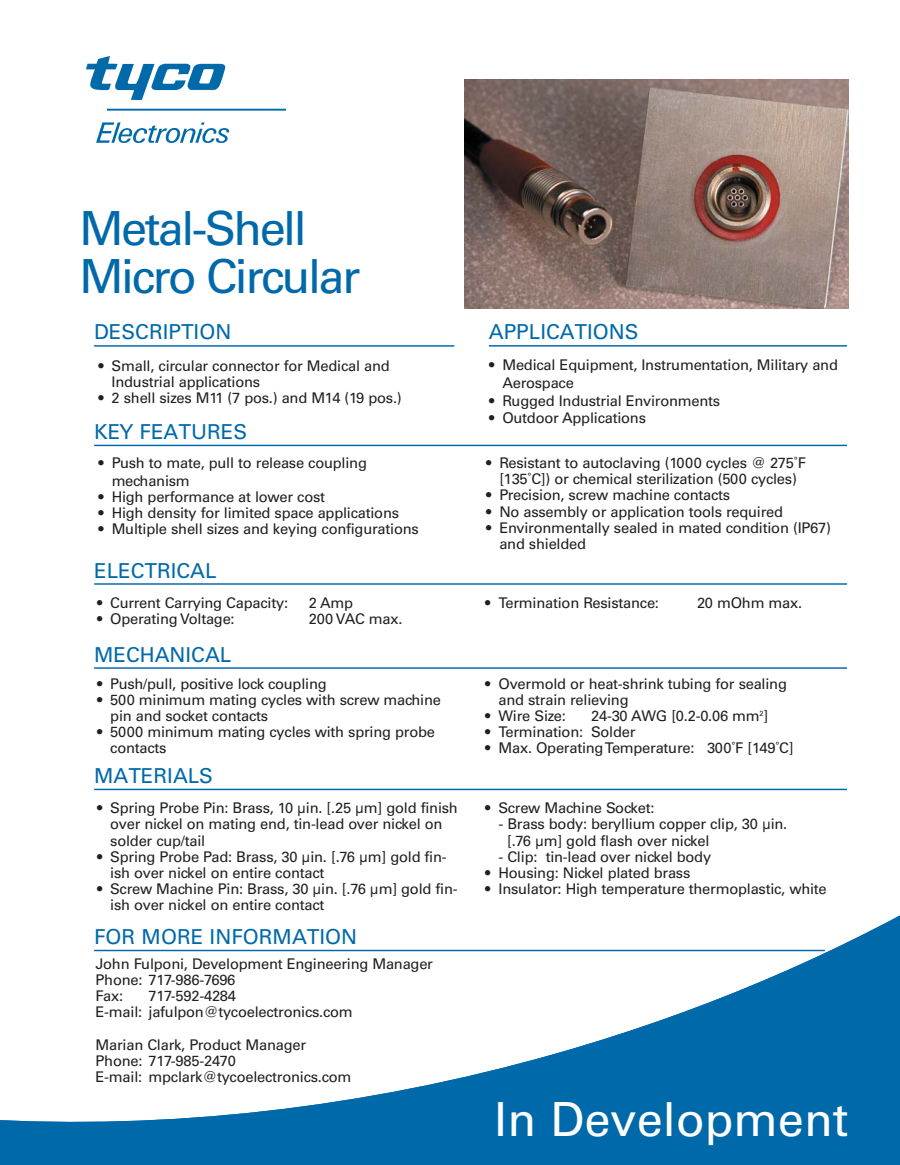
<style>
.page{position:relative;width:900px;height:1165px;background:#fff}
.page>*{position:absolute;margin:0;border:0;box-sizing:border-box;transform-origin:0 0}
.t1{font:47.1px/47.1px "Univers LT Std";letter-spacing:-.055em;color:#0069aa}
.t2{font:47.1px "Univers LT Std";color:#fff}
.t3{font:20.55px "Univers LT Std";color:#0069aa}
.t4{font:14.7px/16.2px "Univers LT Std";letter-spacing:-.015em;color:#231f20}
</style>
<div class="page">
<img style="left:86px;top:57px;width:199px;height:86px">
<svg style="left:0;top:915px;width:900px;height:249px"></svg>
<hr style="left:94px;top:444px;width:753px;height:2px;background:#0069aa">
<hr style="left:94px;top:345px;width:360px;height:1px;background:#0069aa">
<hr style="left:489px;top:345px;width:358px;height:1px;background:#0069aa">
<img style="left:464px;top:80px;width:384px;height:228px">
<hr style="left:94px;top:583px;width:753px;height:1px;background:#0069aa">
<hr style="left:94px;top:788px;width:753px;height:2px;background:#0069aa">
<hr style="left:94px;top:667px;width:753px;height:1px;background:#0069aa">
<hr style="left:94px;top:949px;width:731px;height:2px;background:#0069aa">
<h1 class="t1" style="left:79px;top:211px;width:282px">Metal-Shell<br>Micro Circular</h1>
<h2 class="t3" style="left:94px;top:324px;width:139px">DESCRIPTION</h2>
<h2 class="t3" style="left:489px;top:324px;width:151px">APPLICATIONS</h2>
<p class="t4" style="left:112px;top:359px;width:280px;text-indent:-13px">• Small, circular connector for Medical and<br>Industrial applications</p>
<p class="t4" style="left:98px;top:391px;width:305px">• 2 shell sizes M11 (7 pos.) and M14 (19 pos.)</p>
<h2 class="t3" style="left:94px;top:424px;width:154px">KEY FEATURES</h2>
<p class="t4" style="left:112px;top:455px;width:257px;line-height:17.7px;text-indent:-13px">• Push to mate, pull to release coupling mechanism</p>
<p class="t4" style="left:98px;top:490px;width:228px">• High performance at lower cost</p>
<p class="t4" style="left:98px;top:506px;width:302px">• High density for limited space applications</p>
<p class="t4" style="left:98px;top:522px;width:322px">• Multiple shell sizes and keying configurations</p>
<h2 class="t3" style="left:94px;top:562px;width:124px">ELECTRICAL</h2>
<p class="t4" style="left:97px;top:596px;width:192px">• Current Carrying Capacity:</p>
<p class="t4" style="left:309px;top:596px;width:46px">2 Amp</p>
<p class="t4" style="left:97px;top:612px;width:139px">• Operating Voltage:</p>
<p class="t4" style="left:309px;top:612px;width:95px">200 VAC max.</p>
<h2 class="t3" style="left:94px;top:646px;width:139px">MECHANICAL</h2>
<p class="t4" style="left:97px;top:677px;width:231px">• Push/pull, positive lock coupling</p>
<p class="t4" style="left:110px;top:693px;width:332px;text-indent:-13px">• 500 minimum mating cycles with screw machine pin and socket contacts</p>
<p class="t4" style="left:110px;top:725px;width:326px;text-indent:-13px">• 5000 minimum mating cycles with spring probe contacts</p>
<h2 class="t3" style="left:94px;top:768px;width:120px">MATERIALS</h2>
<p class="t4" style="left:110px;top:801px;width:349px;text-indent:-13px">• Spring Probe Pin: Brass, 10 μin. [.25 μm] gold finish over nickel on mating end, tin-lead over nickel on solder cup/tail</p>
<p class="t4" style="left:110px;top:850px;width:338px;text-indent:-13px">• Spring Probe Pad: Brass, 30 μin. [.76 μm] gold fin&shy;ish over nickel on entire contact</p>
<p class="t4" style="left:110px;top:882px;width:349px;text-indent:-13px">• Screw Machine Pin: Brass, 30 μin. [.76 μm] gold fin&shy;ish over nickel on entire contact</p>
<h2 class="t3" style="left:94px;top:929px;width:264px">FOR MORE INFORMATION</h2>
<p class="t4" style="left:96px;top:957px;width:339px">John Fulponi, Development Engineering Manager<br>Phone: 717-986-7696<br>Fax:</p>
<p class="t4" style="left:96px;top:989px;width:259px;text-indent:53px">717-592-4284<br>E-mail: jafulpon@tycoelectronics.com</p>
<p class="t4" style="left:96px;top:1038px;width:257px">Marian Clark, Product Manager<br>Phone: 717-985-2470<br>E-mail: mpclark@tycoelectronics.com</p>
<p class="t4" style="left:502px;top:358px;width:337px;line-height:17.7px;text-indent:-13px">• Medical Equipment, Instrumentation, Military and<br>Aerospace</p>
<p class="t4" style="left:489px;top:394px;width:232px">• Rugged Industrial Environments</p>
<p class="t4" style="left:489px;top:411px;width:158px">• Outdoor Applications</p>
<p class="t4" style="left:486px;top:456px;width:321px;text-align:center">• Resistant to autoclaving (1000 cycles @ 275˚F [135˚C]) or chemical sterilization (500 cycles)</p>
<p class="t4" style="left:486px;top:489px;width:246px">• Precision, screw machine contacts</p>
<p class="t4" style="left:486px;top:505px;width:298px">• No assembly or application tools required</p>
<p class="t4" style="left:499px;top:521px;width:333px;text-indent:-13px">• Environmentally sealed in mated condition (IP67) and shielded</p>
<p class="t4" style="left:485px;top:596px;width:175px">• Termination Resistance:</p>
<p class="t4" style="left:697px;top:596px;width:107px">20 mOhm max.</p>
<p class="t4" style="left:498px;top:677px;width:290px;text-indent:-13px">• Overmold or heat-shrink tubing for sealing and strain relieving</p>
<p class="t4" style="left:485px;top:709px;width:82px">• Wire Size:</p>
<p class="t4" style="left:591px;top:709px;width:179px">24-30 AWG [0.2-0.06 mm<sup>2</sup>]</p>
<p class="t4" style="left:485px;top:725px;width:152px">• Termination: Solder</p>
<p class="t4" style="left:485px;top:741px;width:310px">• Max. Operating Temperature: 300˚F [149˚C]</p>
<p class="t4" style="left:485px;top:801px;width:171px">• Screw Machine Socket:</p>
<p class="t4" style="left:507px;top:817px;width:282px;text-indent:-8px">- Brass body: beryllium copper clip, 30 μin. [.76 μm] gold flash over nickel</p>
<p class="t4" style="left:498px;top:850px;width:214px">- Clip: tin-lead over nickel body</p>
<p class="t4" style="left:485px;top:866px;width:207px">• Housing: Nickel plated brass</p>
<p class="t4" style="left:485px;top:882px;width:343px">• Insulator: High temperature thermoplastic, white</p>
<h1 class="t2" style="left:494px;top:1101px;width:356px">In Development</h1>
</div>
